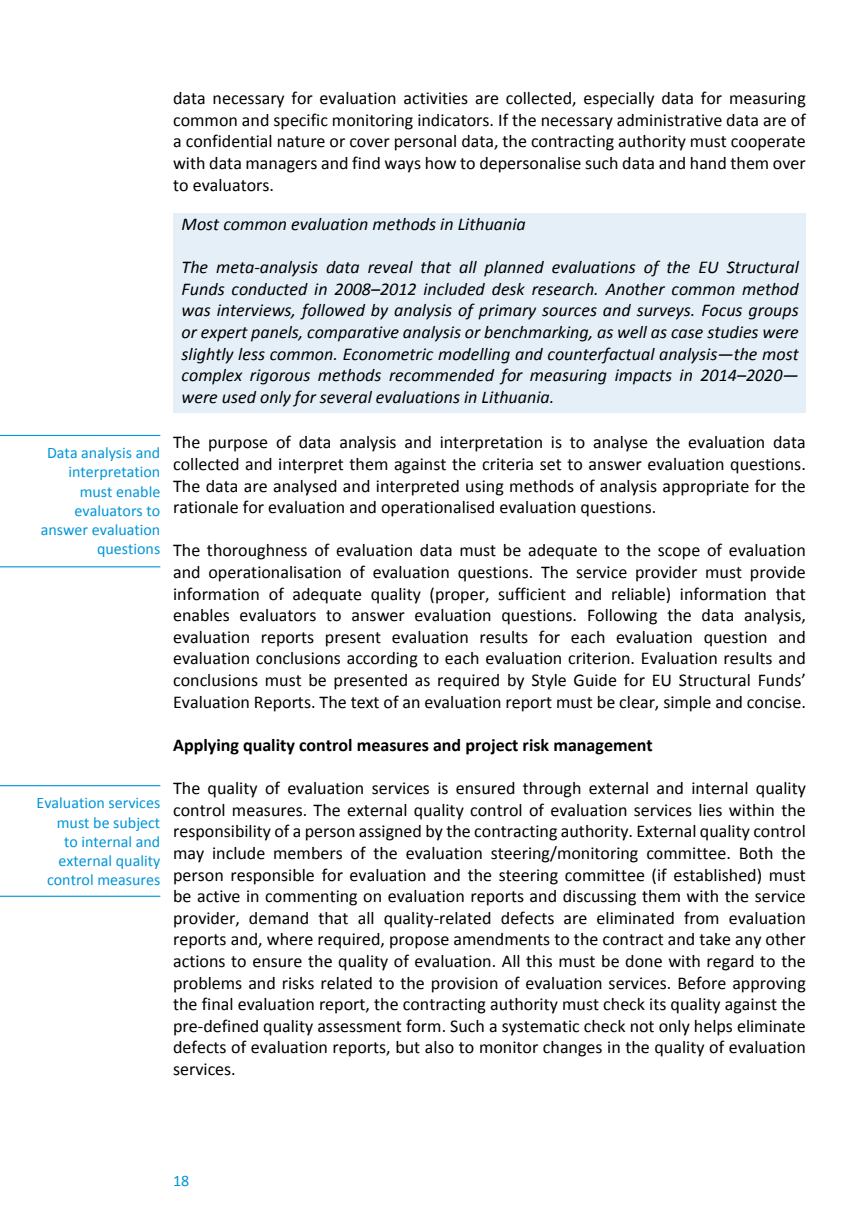
<style>
.page{position:relative;width:857px;height:1225px;background:#fff}
.page>*{position:absolute;margin:0;border:0;box-sizing:border-box;transform-origin:0 0}
.TEX{font:18px/21.6px "Calibri";color:#000;text-align:justify}
.TEX-2{font:italic 18px/21.6px "Calibri";color:#000;text-align:justify}
.TEX-3{font:700 18px "Calibri";color:#000}
.Krastinis_TEX{font:16px/19.2px "Calibri";color:#0095d9;text-align:right}
</style>
<div class="page">
<div style="left:173px;top:213px;width:632px;height:200px;background:#e4eff8"></div>
<hr style="left:0;top:435px;width:160px;height:1px;background:#0095d9">
<hr style="left:0;top:785px;width:160px;height:1px;background:#0095d9">
<hr style="left:0;top:566px;width:160px;height:1px;background:#0095d9">
<hr style="left:0;top:895px;width:160px;height:2px;background:#0095d9">
<p class="Krastinis_TEX" style="left:41px;top:442px;width:121px">Data analysis and interpretation must enable evaluators to answer evaluation questions</p>
<p class="Krastinis_TEX" style="left:37px;top:793px;width:125px">Evaluation services must be subject<br>to internal and external quality control measures</p>
<p class="TEX" style="left:173px;top:87px;width:634px">data necessary for evaluation activities are collected, especially data for measuring common and specific monitoring indicators. If the necessary administrative data are of a confidential nature or cover personal data, the contracting authority must cooperate with data managers and find ways how to depersonalise such data and hand them over to evaluators.</p>
<p class="TEX-2" style="left:181px;top:212px;width:345px">Most common evaluation methods in Lithuania</p>
<p class="TEX-2" style="left:181px;top:255px;width:618px">The meta-analysis data reveal that all planned evaluations of the EU Structural Funds conducted in 2008–2012 included desk research. Another common method was interviews, followed by analysis of primary sources and surveys. Focus groups or expert panels, comparative analysis or benchmarking, as well as case studies were slightly less common. Econometric modelling and counterfactual analysis—the most complex rigorous methods recommended for measuring impacts in 2014–2020— were used only for several evaluations in Lithuania.</p>
<p class="TEX" style="left:173px;top:431px;width:634px">The purpose of data analysis and interpretation is to analyse the evaluation data collected and interpret them against the criteria set to answer evaluation questions.<br>The data are analysed and interpreted using methods of analysis appropriate for the rationale for evaluation and operationalised evaluation questions.</p>
<p class="TEX" style="left:173px;top:539px;width:634px">The thoroughness of evaluation data must be adequate to the scope of evaluation and operationalisation of evaluation questions. The service provider must provide information of adequate quality (proper, sufficient and reliable) information that enables evaluators to answer evaluation questions. Following the data analysis, evaluation reports present evaluation results for each evaluation question and evaluation conclusions according to each evaluation criterion. Evaluation results and conclusions must be presented as required by Style Guide for EU Structural Funds’ Evaluation Reports. The text of an evaluation report must be clear, simple and concise.</p>
<p class="TEX-3" style="left:173px;top:734px;width:481px">Applying quality control measures and project risk management</p>
<p class="TEX" style="left:173px;top:776px;width:634px">The quality of evaluation services is ensured through external and internal quality control measures. The external quality control of evaluation services lies within the responsibility of a person assigned by the contracting authority. External quality control may include members of the evaluation steering/monitoring committee. Both the person responsible for evaluation and the steering committee (if established) must be active in commenting on evaluation reports and discussing them with the service provider, demand that all quality-related defects are eliminated from evaluation reports and, where required, propose amendments to the contract and take any other actions to ensure the quality of evaluation. All this must be done with regard to the problems and risks related to the provision of evaluation services. Before approving the final evaluation report, the contracting authority must check its quality against the pre-defined quality assessment form. Such a systematic check not only helps eliminate defects of evaluation reports, but also to monitor changes in the quality of evaluation services.</p>
<p class="Krastinis_TEX" style="left:173px;top:1170px;width:18px">18</p>
</div>
